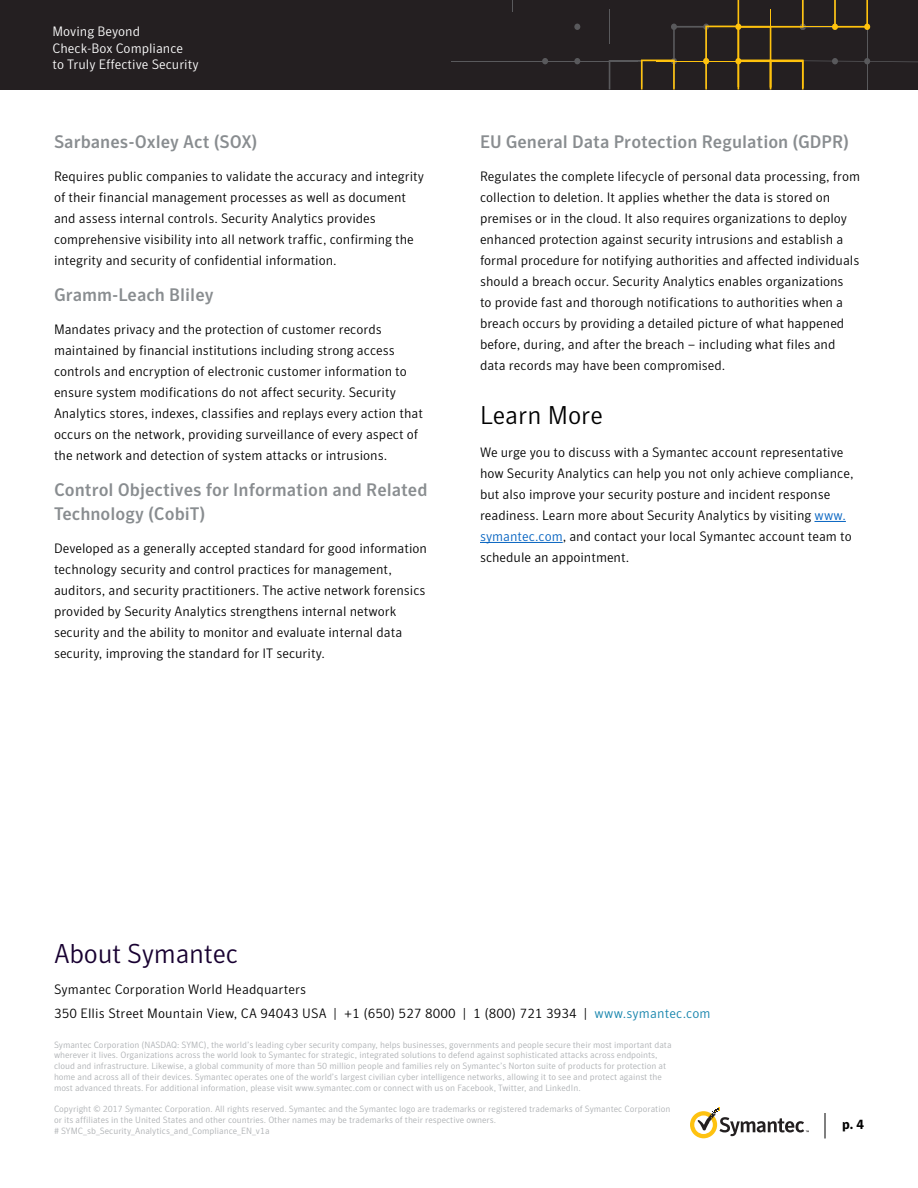
<style>
.page{position:relative;width:918px;height:1188px;background:#fff}
.page>*{position:absolute;margin:0;border:0;box-sizing:border-box;transform-origin:0 0}
.About_Symantec{font:300 27px "Symantec Sans";letter-spacing:-.01em;color:#180031}
.Section_header{font:300 25.5px "Symantec Sans";color:#000}
.Sub_header{font:500 18px/24px "Symantec Sans";color:#898d90}
.Body_text{font:300 13.5px/21px "Symantec Sans";color:#000}
.Sub_header-2{font:300 13.5px/21px "Symantec Sans";color:#000}
.Corporate_address{font:300 13.5px/24px "Symantec Sans";letter-spacing:.01em;color:#000}
.t1{font:300 13.5px/16.2px "Symantec Sans";color:#fff}
.t2{font:700 13.5px "Symantec Sans";color:#000}
.t3{font:300 9px/10.8px "Symantec Sans";color:#adb0b3}
.s1{color:#0563c1}
.s2{color:#1584ac}
</style>
<div class="page">
<div style="left:0;top:0;width:918px;height:90px;background:#241f21"></div>
<hr style="left:451px;top:61px;width:187px;height:1px;background:#59595c">
<svg style="left:542px;top:58px;width:6px;height:6px"></svg>
<svg style="left:574px;top:58px;width:6px;height:6px"></svg>
<svg style="left:574px;top:24px;width:6px;height:6px"></svg>
<svg style="left:609px;top:0;width:309px;height:90px"></svg>
<svg style="left:690px;top:1107px;width:119px;height:31px"></svg>
<svg style="left:825px;top:1113px;width:1px;height:25px"></svg>
<hr style="left:814px;top:521px;width:32px;height:1px;background:#0563c1">
<hr style="left:480px;top:542px;width:83px;height:1px;background:#0563c1">
<p class="t1" style="left:52px;top:24px;width:148px">Moving Beyond<br>Check-Box Compliance<br>to Truly Effective Security</p>
<p class="Sub_header" style="left:54px;top:129px;width:205px">Sarbanes-Oxley Act (SOX)</p>
<p class="Body_text" style="left:54px;top:165px;width:372px">Requires public companies to validate the accuracy and integrity of their financial management processes as well as document and assess internal controls. Security Analytics provides comprehensive visibility into all network traffic, confirming the integrity and security of confidential information.</p>
<p class="Sub_header" style="left:54px;top:282px;width:161px">Gramm-Leach Bliley</p>
<p class="Body_text" style="left:54px;top:318px;width:371px">Mandates privacy and the protection of customer records maintained by financial institutions including strong access controls and encryption of electronic customer information to ensure system modifications do not affect security. Security Analytics stores, indexes, classifies and replays every action that occurs on the network, providing surveillance of every aspect of the network and detection of system attacks or intrusions.</p>
<p class="Sub_header" style="left:54px;top:477px;width:375px">Control Objectives for Information and Related<br>Technology (CobiT)</p>
<p class="Body_text" style="left:54px;top:537px;width:375px">Developed as a generally accepted standard for good information technology security and control practices for management, auditors, and security practitioners. The active network forensics provided by Security Analytics strengthens internal network security and the ability to monitor and evaluate internal data security, improving the standard for IT security.</p>
<p class="Sub_header" style="left:480px;top:129px;width:371px">EU General Data Protection Regulation (GDPR)</p>
<p class="Sub_header-2" style="left:480px;top:165px;width:382px">Regulates the complete lifecycle of personal data processing, from collection to deletion. It applies whether the data is stored on premises or in the cloud. It also requires organizations to deploy enhanced protection against security intrusions and establish a formal procedure for notifying authorities and affected individuals should a breach occur. Security Analytics enables organizations<br>to provide fast and thorough notifications to authorities when a breach occurs by providing a detailed picture of what happened before, during, and after the breach – including what files and data records may have been compromised.</p>
<p class="Section_header" style="left:480px;top:400px;width:125px">Learn More</p>
<p class="Body_text" style="left:480px;top:441px;width:375px">We urge you to discuss with a Symantec account representative how Security Analytics can help you not only achieve compliance, but also improve your security posture and incident response readiness. Learn more about Security Analytics by visiting <span class="s1">www. symantec.com</span>, and contact your local Symantec account team to schedule an appointment.</p>
<p class="About_Symantec" style="left:54px;top:938px;width:186px">About Symantec</p>
<p class="Corporate_address" style="left:54px;top:977px;width:658px">Symantec Corporation World Headquarters<br>350 Ellis Street Mountain View, CA 94043 USA | +1 (650) 527 8000 | 1 (800) 721 3934 | <span class="s2">www.symantec.com</span></p>
<p class="t3" style="left:54px;top:1039px;width:619px">Symantec Corporation (NASDAQ: SYMC), the world’s leading cyber security company, helps businesses, governments and people secure their most important data wherever it lives. Organizations across the world look to Symantec for strategic, integrated solutions to defend against sophisticated attacks across endpoints, cloud and infrastructure. Likewise, a global community of more than 50 million people and families rely on Symantec’s Norton suite of products for protection at home and across all of their devices. Symantec operates one of the world’s largest civilian cyber intelligence networks, allowing it to see and protect against the most advanced threats. For additional information, please visit www.symantec.com or connect with us on Facebook, Twitter, and LinkedIn.</p>
<p class="t3" style="left:54px;top:1104px;width:618px">Copyright © 2017 Symantec Corporation. All rights reserved. Symantec and the Symantec logo are trademarks or registered trademarks of Symantec Corporation or its affiliates in the United States and other countries. Other names may be trademarks of their respective owners.<br># SYMC_sb_Security_Analytics_and_Compliance_EN_v1a</p>
<p class="t2" style="left:842px;top:1116px;width:23px">p. 4</p>
</div>
